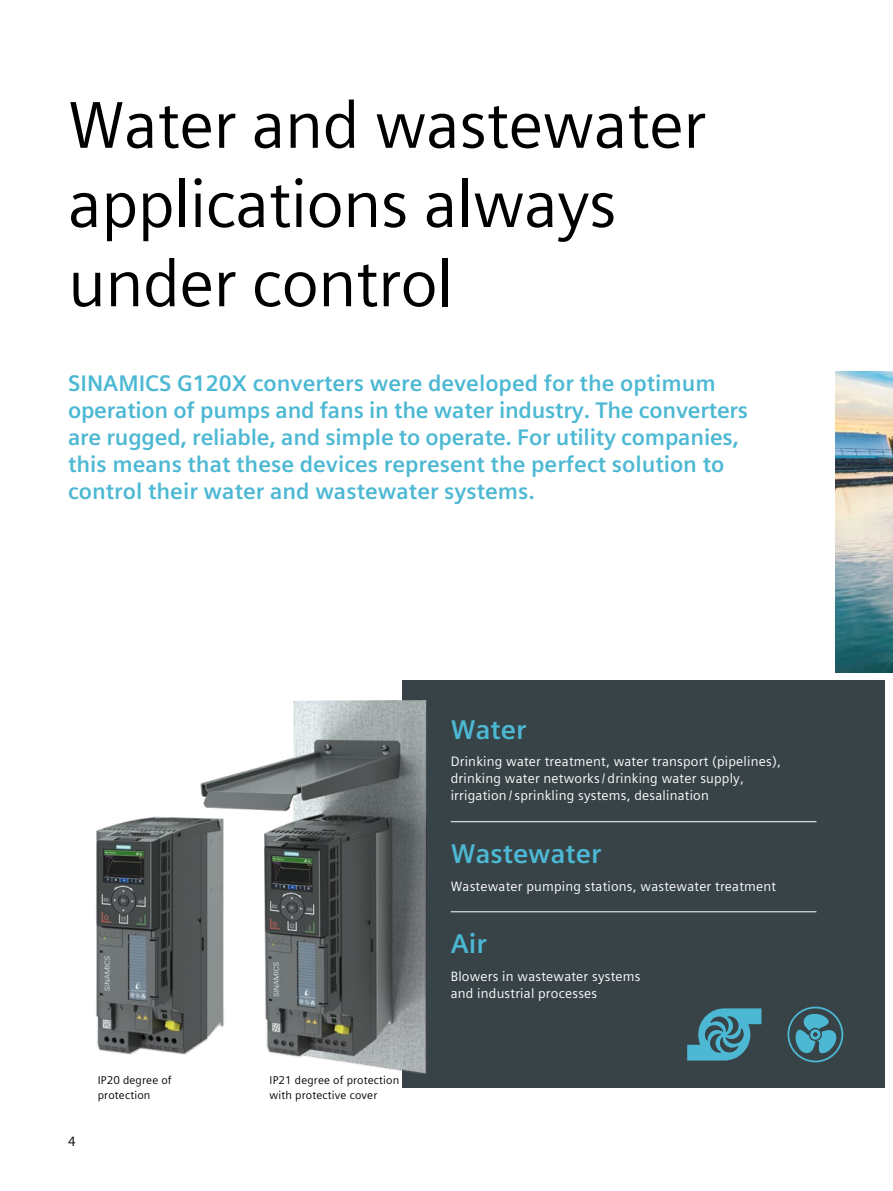
<style>
.page{position:relative;width:893px;height:1191px;background:#fff}
.page>*{position:absolute;margin:0;border:0;box-sizing:border-box;transform-origin:0 0}
.t1{font:66px/79.2px "Siemens Sans Global";letter-spacing:-.01em;color:#000}
.t2{font:700 27px "Siemens Sans Global";color:#4cb8d3}
.t3{font:700 22.5px/27px "Siemens Sans Global";color:#4cb8d3}
.t4{font:13.5px/17px "Siemens Sans Global";letter-spacing:.015em;color:#fff}
.t5{font:13.5px "Siemens Sans Global";color:#000}
.t6{font:11.25px/14.7px "Siemens Sans Global";letter-spacing:.015em;color:#000}
</style>
<div class="page">
<div style="left:402px;top:680px;width:482px;height:407px;background:#384347"></div>
<hr style="left:451px;top:821px;width:365px;height:1px;background:#fff">
<hr style="left:451px;top:911px;width:365px;height:1px;background:#fff">
<img style="left:96px;top:816px;width:96px;height:239px">
<img style="left:192px;top:700px;width:265px;height:373px">
<img style="left:836px;top:372px;width:57px;height:300px">
<svg style="left:794px;top:1014px;width:44px;height:40px"></svg>
<div style="left:787px;top:1006px;width:56px;height:56px;border:2px solid #4cb8d3;border-radius:50%"></div>
<svg style="left:687px;top:1008px;width:74px;height:52px"></svg>
<h1 class="t1" style="left:68px;top:86px;width:640px">Water and wastewater applications always under control</h1>
<p class="t3" style="left:68px;top:370px;width:682px">SINAMICS G120X converters were developed for the optimum operation of pumps and fans in the water industry. The converters are rugged, reliable, and simple to operate. For utility companies, this means that these devices represent the perfect solution to control their water and wastewater systems.</p>
<p class="t2" style="left:451px;top:708px;width:77px">Water</p>
<p class="t4" style="left:451px;top:753px;width:332px">Drinking water treatment, water transport (pipelines), drinking water networks / drinking water supply, irrigation / sprinkling systems, desalination</p>
<p class="t5" style="left:68px;top:1130px;width:9px">4</p>
<p class="t6" style="left:98px;top:1072px;width:75px">IP20 degree of protection</p>
<p class="t6" style="left:270px;top:1072px;width:131px">IP21 degree of protection with protective cover</p>
<p class="t2" style="left:451px;top:832px;width:152px">Wastewater</p>
<p class="t4" style="left:451px;top:877px;width:327px">Wastewater pumping stations, wastewater treatment</p>
<p class="t2" style="left:451px;top:922px;width:37px">Air</p>
<p class="t4" style="left:451px;top:967px;width:191px">Blowers in wastewater systems and industrial processes</p>
</div>
